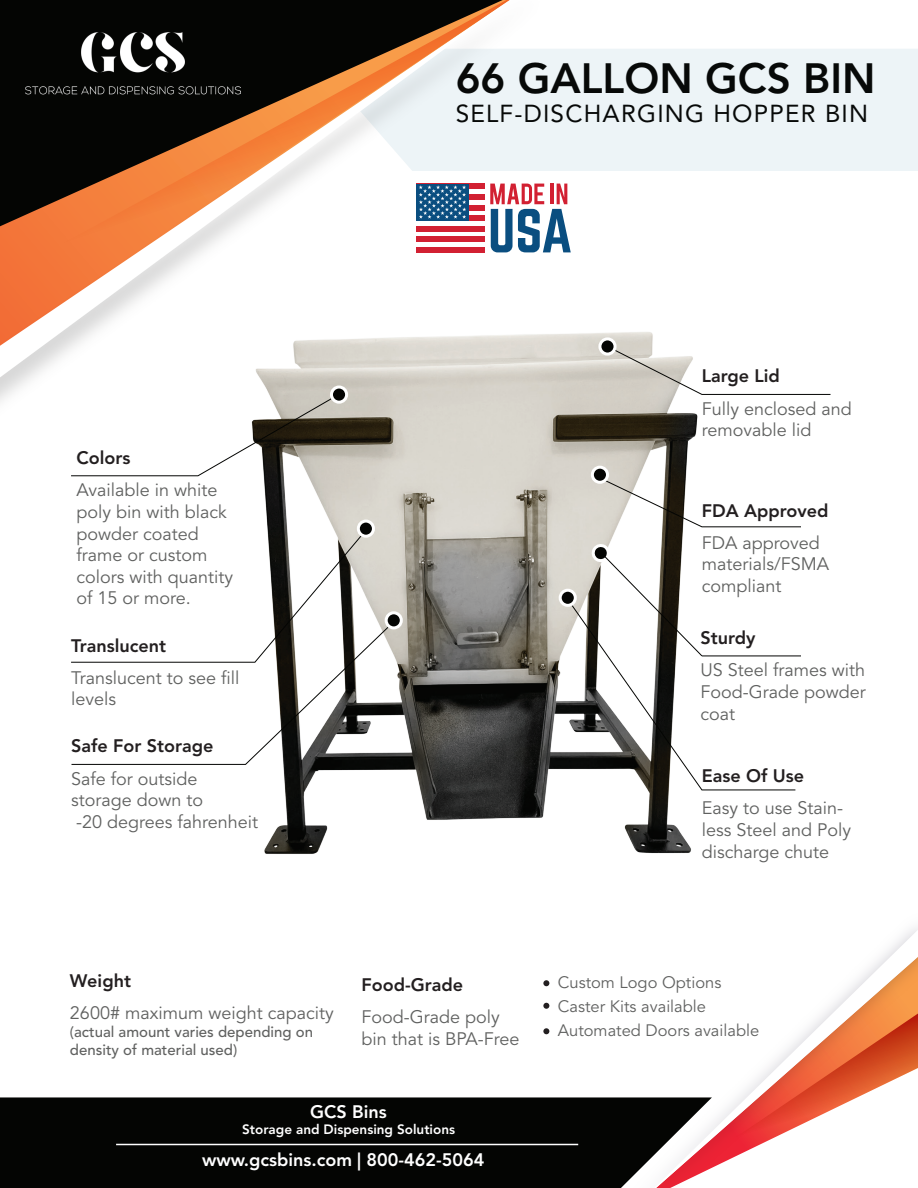
<style>
.page{position:relative;width:918px;height:1188px;background:#fff}
.page>*{position:absolute;margin:0;border:0;box-sizing:border-box;transform-origin:0 0}
.t1{font:800 42px "Avenir LT Std";color:#070908}
.t2{font:24.45px "Avenir LT Std";letter-spacing:.05em;color:#070908}
.t3{font:18px/21.6px "Avenir LT Std";color:#606160}
.t4{font:800 18px "Avenir LT Std";color:#231f20}
.t5{font:800 18px "Avenir LT Std";color:#fff}
.t6{font:16.5px/24px "Avenir LT Std";color:#606160}
.t7{font:500 15px/18px "Avenir LT Std";color:#606160}
.t8{font:800 13.5px "Avenir LT Std";color:#fff}
</style>
<div class="page">
<div style="left:557px;top:49px;width:361px;height:122px;background:#edf4f7"></div>
<img style="left:0;top:49px;width:557px;height:353px">
<svg style="left:0;top:0;width:524px;height:384px"></svg>
<svg style="left:0;top:0;width:503px;height:226px;background:#806a5a"></svg>
<div style="left:0;top:1097px;width:607px;height:91px;background:#040503"></div>
<img style="left:607px;top:927px;width:311px;height:261px">
<svg style="left:654px;top:930px;width:264px;height:258px"></svg>
<img style="left:26px;top:33px;width:215px;height:66px">
<svg style="left:490px;top:184px;width:78px;height:17px"></svg>
<div style="left:416px;top:184px;width:69px;height:68px;background:#fff"></div>
<div style="left:416px;top:184px;width:69px;height:5px;background:#d22032"></div>
<div style="left:416px;top:194px;width:69px;height:6px;background:#d22032"></div>
<div style="left:416px;top:184px;width:53px;height:37px;background:#0a4e80"></div>
<svg style="left:419px;top:185px;width:47px;height:16px"></svg>
<hr style="left:116px;top:1144px;width:462px;height:1px;background:#fff">
<img style="left:128px;top:201px;width:641px;height:854px">
<svg style="left:70px;top:394px;width:269px;height:83px"></svg>
<svg style="left:128px;top:525px;width:242px;height:93px"></svg>
<svg style="left:606px;top:345px;width:225px;height:50px"></svg>
<svg style="left:599px;top:477px;width:202px;height:51px"></svg>
<svg style="left:567px;top:598px;width:229px;height:193px"></svg>
<svg style="left:71px;top:618px;width:327px;height:147px"></svg>
<div style="left:331px;top:387px;width:16px;height:15px;background:#040503;border-radius:50%"></div>
<div style="left:330px;top:386px;width:18px;height:18px;border:3px solid #fff;border-radius:50%"></div>
<svg style="left:600px;top:339px;width:15px;height:15px"></svg>
<div style="left:598px;top:337px;width:19px;height:19px;border:3px solid #fff;border-radius:50%"></div>
<div style="left:592px;top:467px;width:16px;height:15px;background:#040503;border-radius:50%"></div>
<div style="left:591px;top:466px;width:18px;height:18px;border:3px solid #fff;border-radius:50%"></div>
<hr style="left:702px;top:656px;width:99px;height:1px;background:#040503">
<div style="left:560px;top:590px;width:15px;height:15px;background:#040503;border-radius:50%"></div>
<div style="left:559px;top:589px;width:18px;height:18px;border:3px solid #fff;border-radius:50%"></div>
<div style="left:358px;top:521px;width:15px;height:15px;background:#040503;border-radius:50%"></div>
<div style="left:357px;top:520px;width:18px;height:18px;border:3px solid #fff;border-radius:50%"></div>
<div style="left:386px;top:613px;width:15px;height:15px;background:#040503;border-radius:50%"></div>
<div style="left:385px;top:611px;width:18px;height:18px;border:3px solid #fff;border-radius:50%"></div>
<svg style="left:589px;top:541px;width:114px;height:116px"></svg>
<h1 class="t1" style="left:456px;top:53px;width:421px">66 GALLON GCS BIN</h1>
<h2 class="t2" style="left:456px;top:99px;width:414px">SELF-DISCHARGING HOPPER BIN</h2>
<p class="t4" style="left:76px;top:447px;width:55px">Colors</p>
<p class="t3" style="left:76px;top:480px;width:158px">Available in white poly bin with black powder coated frame or custom colors with quantity of 15 or more.</p>
<p class="t4" style="left:71px;top:635px;width:97px">Translucent</p>
<p class="t3" style="left:71px;top:667px;width:170px">Translucent to see fill levels</p>
<p class="t4" style="left:71px;top:736px;width:144px">Safe For Storage</p>
<p class="t3" style="left:71px;top:768px;width:189px">Safe for outside storage down to<br>-20 degrees fahrenheit</p>
<p class="t4" style="left:702px;top:366px;width:80px">Large Lid</p>
<p class="t3" style="left:702px;top:398px;width:152px">Fully enclosed and removable lid</p>
<p class="t4" style="left:702px;top:500px;width:128px">FDA Approved</p>
<p class="t3" style="left:702px;top:532px;width:129px">FDA approved materials/FSMA compliant</p>
<p class="t4" style="left:700px;top:627px;width:57px">Sturdy</p>
<p class="t3" style="left:700px;top:660px;width:167px;text-align:justify">US Steel frames with Food-Grade powder coat</p>
<p class="t4" style="left:702px;top:765px;width:104px">Ease Of Use</p>
<p class="t3" style="left:702px;top:798px;width:151px">Easy to use Stain&shy;less Steel and Poly discharge chute</p>
<p class="t4" style="left:70px;top:970px;width:63px">Weight</p>
<p class="t3" style="left:70px;top:1003px;width:265px">2600# maximum weight capacity</p>
<p class="t7" style="left:70px;top:1023px;width:245px">(actual amount varies depending on density of material used)</p>
<p class="t4" style="left:362px;top:974px;width:103px">Food-Grade</p>
<p class="t3" style="left:362px;top:1007px;width:159px">Food-Grade poly bin that is BPA-Free</p>
<p class="t5" style="left:310px;top:1101px;width:78px">GCS Bins</p>
<p class="t8" style="left:242px;top:1122px;width:214px">Storage and Dispensing Solutions</p>
<p class="t5" style="left:202px;top:1149px;width:284px">www.gcsbins.com | 800-462-5064</p>
<p class="t6" style="left:558px;top:971px;width:203px">Custom Logo Options<br>Caster Kits available<br>Automated Doors available</p>
</div>
